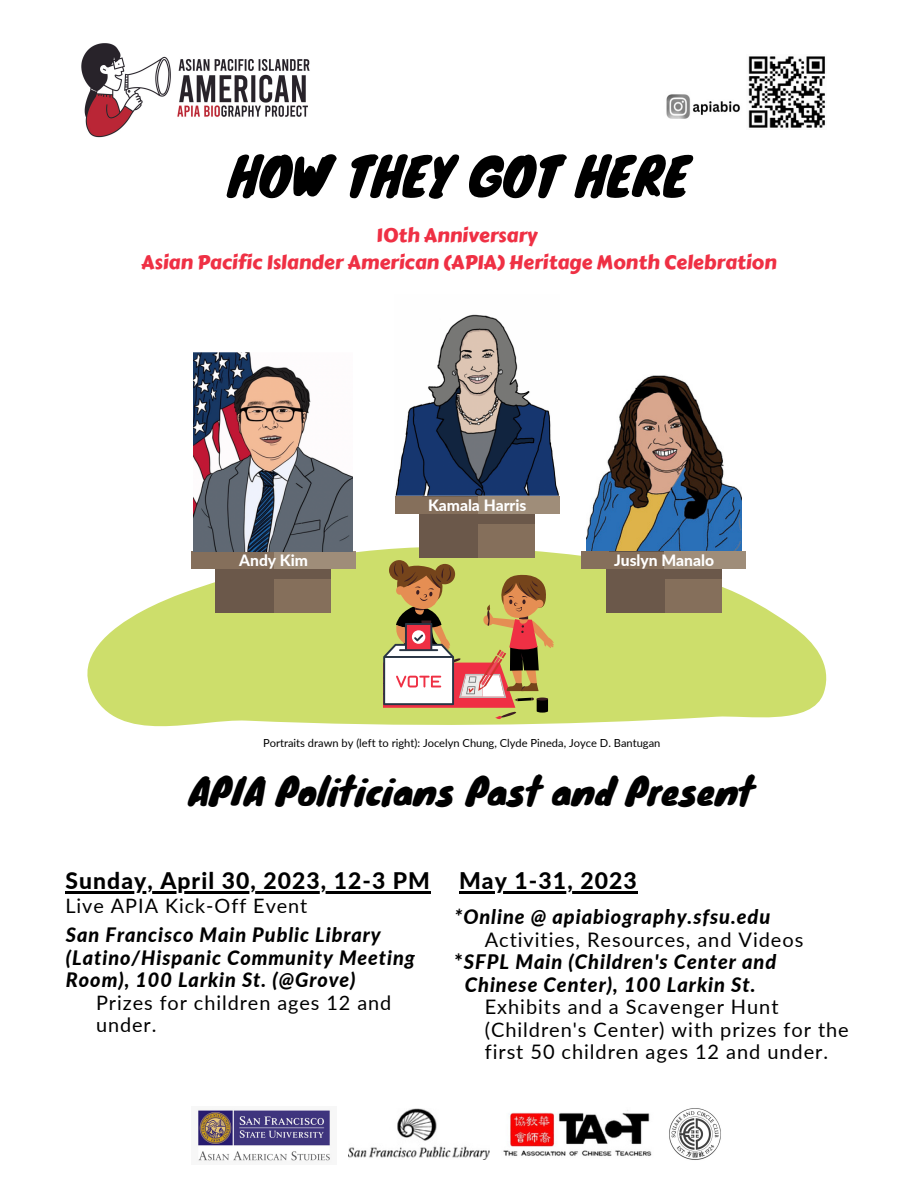
<style>
.page{position:relative;width:918px;height:1188px;background:#fff}
.page>*{position:absolute;margin:0;border:0;box-sizing:border-box;transform-origin:0 0}
.t1{font:51px "Knewave";color:#000}
.t2{font:36px "Knewave";color:#000}
.t3{font:800 22.95px "Lato";letter-spacing:.045em;color:#000}
.t4{font:800 22.8px "Lato";letter-spacing:.045em;color:#000}
.t5{font:italic 800 19.95px/22.5px "Lato";letter-spacing:.045em;color:#000}
.t6{font:19.95px/22.5px "Lato";letter-spacing:.045em;color:#000}
.t7{font:19.5px/27px "Carter One";color:#ef3044;text-align:center}
.t8{font:800 15.6px "Lato";color:#fff}
.t9{font:11.1px "Lato";color:#000}
.s1{font-style:normal}
</style>
<div class="page">
<img style="left:198px;top:1109px;width:132px;height:52px">
<img style="left:669px;top:1108px;width:52px;height:52px">
<img style="left:349px;top:1109px;width:140px;height:50px">
<img style="left:503px;top:1110px;width:149px;height:46px">
<img style="left:81px;top:43px;width:229px;height:95px">
<svg style="left:87px;top:541px;width:740px;height:186px;fill:#cdde6b"></svg>
<div style="left:191px;top:551px;width:164px;height:18px;background:#856f5b"></div>
<div style="left:215px;top:579px;width:116px;height:34px;background:#6b584a"></div>
<div style="left:274px;top:551px;width:81px;height:18px;background:#9f8d79"></div>
<div style="left:274px;top:579px;width:57px;height:34px;background:#856f5b"></div>
<div style="left:215px;top:569px;width:116px;height:10px;background:#6b584a"></div>
<img style="left:748px;top:56px;width:77px;height:72px">
<img style="left:194px;top:352px;width:158px;height:199px">
<svg style="left:383px;top:560px;width:171px;height:160px;background:#c2a96c"></svg>
<div style="left:582px;top:551px;width:164px;height:18px;background:#856f5b"></div>
<div style="left:606px;top:579px;width:115px;height:34px;background:#6b584a"></div>
<div style="left:665px;top:551px;width:81px;height:18px;background:#9f8d79"></div>
<div style="left:665px;top:579px;width:56px;height:34px;background:#856f5b"></div>
<div style="left:606px;top:569px;width:115px;height:10px;background:#6b584a"></div>
<div style="left:395px;top:496px;width:164px;height:18px;background:#856f5b"></div>
<div style="left:419px;top:524px;width:116px;height:33px;background:#6b584a"></div>
<div style="left:478px;top:496px;width:81px;height:18px;background:#9f8d79"></div>
<div style="left:478px;top:524px;width:57px;height:33px;background:#856f5b"></div>
<div style="left:419px;top:514px;width:116px;height:10px;background:#6b584a"></div>
<img style="left:395px;top:314px;width:164px;height:182px">
<img style="left:586px;top:375px;width:155px;height:176px">
<hr style="left:65px;top:891px;width:366px;height:3px;background:#000">
<hr style="left:459px;top:891px;width:179px;height:3px;background:#000">
<img style="left:666px;top:94px;width:74px;height:25px">
<h1 class="t1" style="left:229px;top:135px;width:462px">HOW THEY GOT HERE</h1>
<p class="t7" style="left:141px;top:222px;width:637px">10th Anniversary<br>Asian Pacific Islander American (APIA) Heritage Month Celebration</p>
<p class="t8" style="left:428px;top:496px;width:100px">Kamala Harris</p>
<p class="t8" style="left:239px;top:551px;width:70px">Andy Kim</p>
<p class="t8" style="left:614px;top:551px;width:101px">Juslyn Manalo</p>
<p class="t9" style="left:263px;top:736px;width:399px">Portraits drawn by (left to right): Jocelyn Chung, Clyde Pineda, Joyce D. Bantugan</p>
<h2 class="t2" style="left:189px;top:762px;width:566px">APIA Politicians Past and Present</h2>
<p class="t4" style="left:65px;top:867px;width:366px">Sunday, April 30, 2023, 12-3 PM</p>
<p class="t6" style="left:65px;top:894px;width:243px">Live APIA Kick-Off Event</p>
<p class="t5" style="left:66px;top:923px;width:351px">San Francisco Main Public Library (Latino/Hispanic Community Meeting<br>Room), 100 Larkin St. (@Grove)</p>
<p class="t6" style="left:96px;top:991px;width:297px">Prizes for children ages 12 and under.</p>
<p class="t3" style="left:459px;top:867px;width:179px">May 1-31, 2023</p>
<p class="t5" style="left:454px;top:905px;width:317px">*Online @ apiabiography.sfsu.edu</p>
<p class="t6" style="left:485px;top:928px;width:320px">Activities, Resources, and Videos</p>
<p class="t5" style="left:454px;top:950px;width:323px"><span class="s1">*</span>SFPL Main (Children's Center and</p>
<p class="t5" style="left:465px;top:973px;width:292px">Chinese Center), 100 Larkin St.</p>
<p class="t6" style="left:485px;top:995px;width:366px">Exhibits and a Scavenger Hunt (Children's Center) with prizes for the first 50 children ages 12 and under.</p>
</div>
